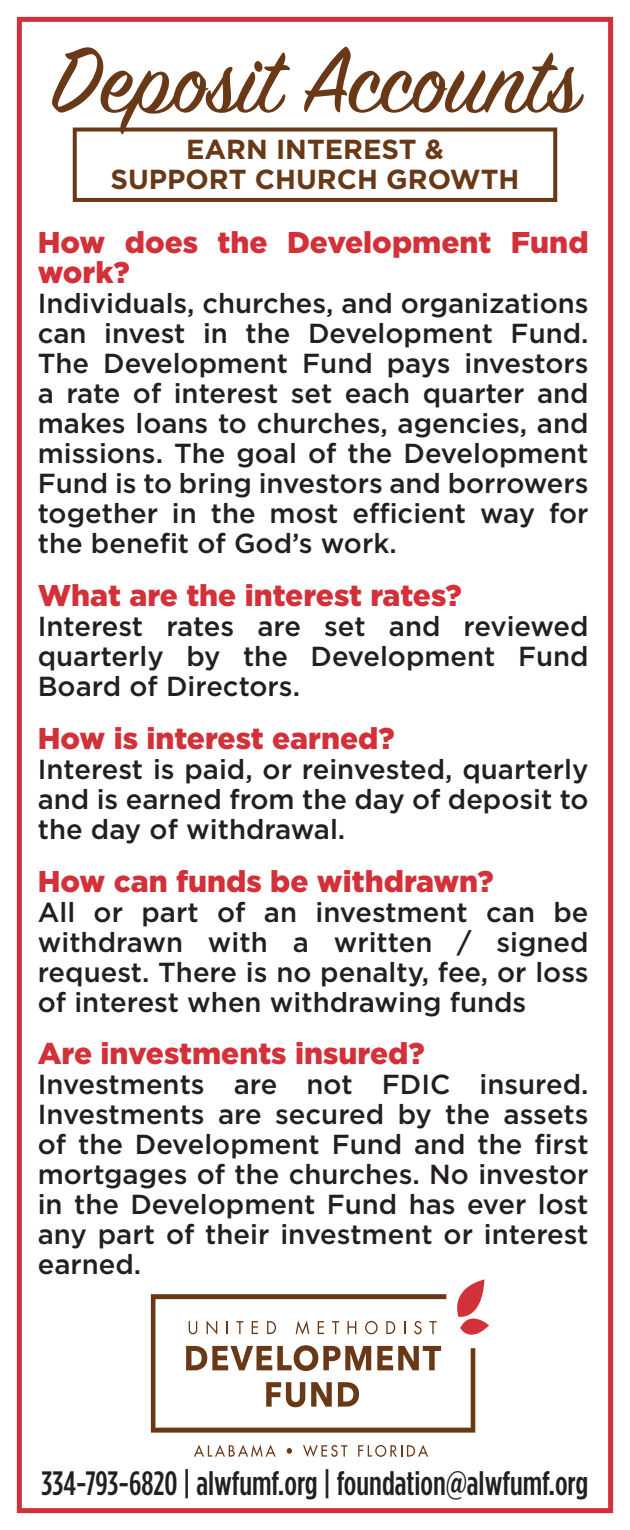
<style>
.page{position:relative;width:630px;height:1530px;background:#fff}
.page>*{position:absolute;margin:0;border:0;box-sizing:border-box;transform-origin:0 0}
.t1{font:102.5px "Sign Painter House Script";color:#683817}
.t2{font:500 condensed 33.75px "Gotham HTF";color:#231f20}
.t3{font:900 30px/30px "Gotham HTF";color:#d23139}
.t4{font:500 27.5px/30px "Gotham HTF";color:#231f20;text-align:justify}
.t5{font:700 27.5px/30px "Gotham HTF";color:#683817;text-align:center}
</style>
<div class="page">
<div style="left:17px;top:17px;width:596px;height:1496px;border:5px solid #d23139"></div>
<svg style="left:461px;top:1279px;width:28px;height:56px"></svg>
<svg style="left:151px;top:1294px;width:324px;height:139px"></svg>
<svg style="left:194px;top:1445px;width:82px;height:12px"></svg>
<svg style="left:287px;top:1448px;width:5px;height:6px"></svg>
<svg style="left:303px;top:1445px;width:44px;height:12px"></svg>
<svg style="left:358px;top:1445px;width:70px;height:12px"></svg>
<div style="left:73px;top:128px;width:484px;height:74px;border:4px solid #683817"></div>
<p class="t1" style="left:51px;top:33px;width:530px">Deposit Accounts</p>
<p class="t5" style="left:110px;top:134px;width:411px">EARN INTEREST &amp;<br>SUPPORT CHURCH GROWTH</p>
<p class="t3" style="left:38px;top:227px;width:552px">How does the Development Fund work?</p>
<p class="t4" style="left:38px;top:288px;width:552px">Individuals, churches, and organizations can invest in the Development Fund.<br>The Development Fund pays investors a rate of interest set each quarter and makes loans to churches, agencies, and missions. The goal of the Development Fund is to bring investors and borrowers together in the most efficient way for the benefit of God’s work.</p>
<p class="t3" style="left:38px;top:580px;width:425px">What are the interest rates?</p>
<p class="t4" style="left:38px;top:611px;width:552px">Interest rates are set and reviewed quarterly by the Development Fund Board of Directors.</p>
<p class="t3" style="left:38px;top:723px;width:358px">How is interest earned?</p>
<p class="t4" style="left:38px;top:754px;width:552px">Interest is paid, or reinvested, quarterly and is earned from the day of deposit to the day of withdrawal.</p>
<p class="t3" style="left:38px;top:866px;width:457px">How can funds be withdrawn?</p>
<p class="t4" style="left:38px;top:897px;width:552px">All or part of an investment can be withdrawn with a written / signed request. There is no penalty, fee, or loss of interest when withdrawing funds</p>
<p class="t3" style="left:38px;top:1038px;width:388px">Are investments insured?</p>
<p class="t4" style="left:38px;top:1069px;width:552px">Investments are not FDIC insured.<br>Investments are secured by the assets of the Development Fund and the first mortgages of the churches. No investor in the Development Fund has ever lost any part of their investment or interest earned.</p>
<p class="t2" style="left:42px;top:1464px;width:548px">334-793-6820 | alwfumf.org | foundation@alwfumf.org</p>
</div>
